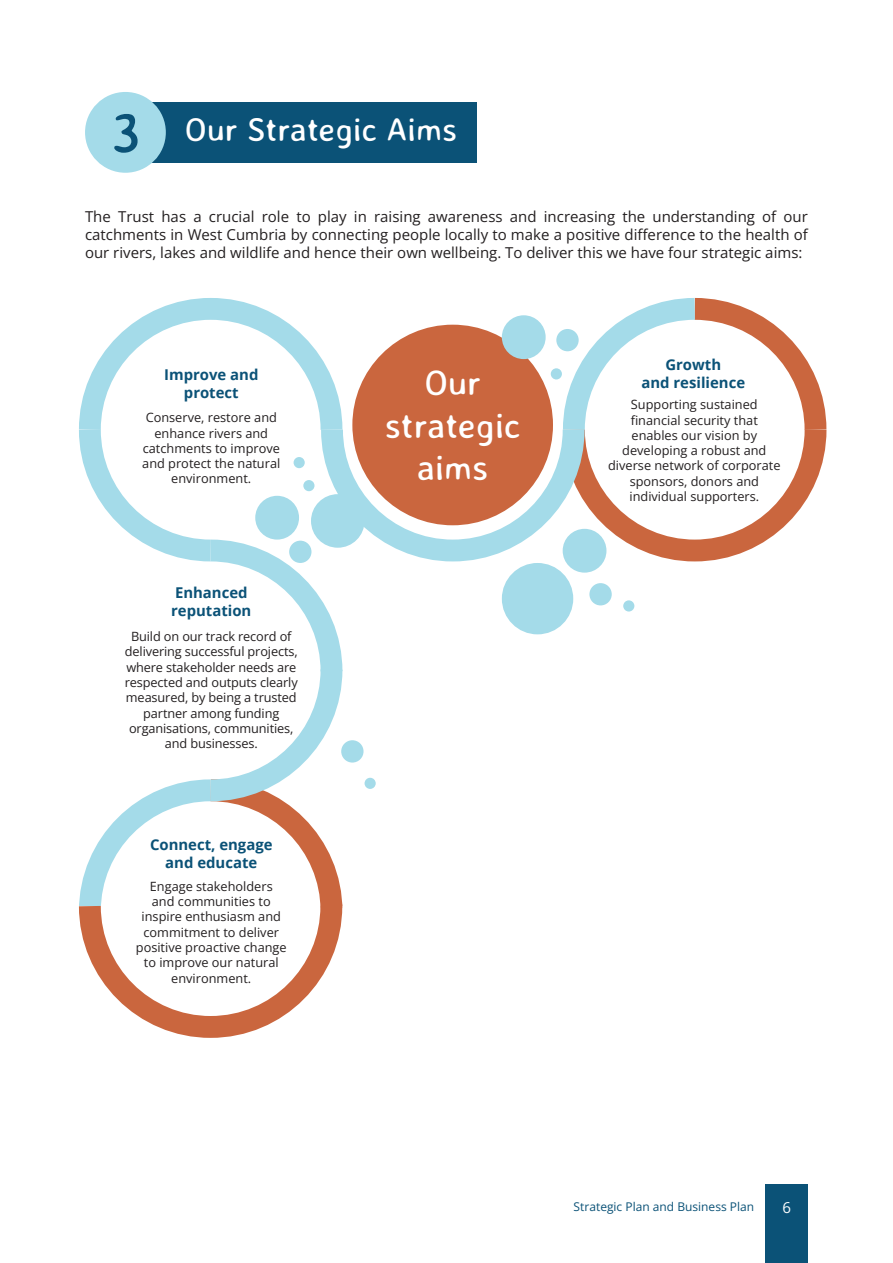
<style>
.page{position:relative;width:893px;height:1263px;background:#fff}
.page>*{position:absolute;margin:0;border:0;box-sizing:border-box;transform-origin:0 0}
.t1{font:57.15px "Averia Sans Libre";color:#0b5277}
.t2{font:35.4px/42.6px "Averia Sans Libre";color:#fff;text-align:center}
.t3{font:33px "Averia Sans Libre";color:#fff}
.t4{font:15px/18px "Open Sans";color:#231f20;text-align:justify}
.t5{font:15px "Open Sans";color:#fff}
.t6{font:700 14.85px/17.9px "Open Sans";color:#0b5277;text-align:center}
.t7{font:12.75px/15.3px "Open Sans";color:#231f20;text-align:center}
.t8{font:12px "Open Sans";color:#0b5277}
</style>
<div class="page">
<div style="left:765px;top:1184px;width:43px;height:79px;background:#0b5277"></div>
<div style="left:100px;top:102px;width:376px;height:61px;background:#0b5277"></div>
<div style="left:85px;top:92px;width:81px;height:81px;background:#a4dbe9;border-radius:50%"></div>
<div style="left:502px;top:563px;width:71px;height:71px;background:#a4dbe9;border-radius:50%"></div>
<svg style="left:595px;top:452px;width:230px;height:113px"></svg>
<svg style="left:80px;top:298px;width:261px;height:110px"></svg>
<svg style="left:353px;top:442px;width:242px;height:130px"></svg>
<svg style="left:552px;top:298px;width:275px;height:154px"></svg>
<div style="left:352px;top:325px;width:201px;height:200px;background:#ca663e;border-radius:50%"></div>
<svg style="left:79px;top:408px;width:274px;height:476px"></svg>
<svg style="left:79px;top:884px;width:264px;height:154px"></svg>
<div style="left:563px;top:529px;width:43px;height:44px;background:#a4dbe9;border-radius:50%"></div>
<div style="left:589px;top:583px;width:23px;height:22px;background:#a4dbe9;border-radius:50%"></div>
<div style="left:623px;top:600px;width:11px;height:11px;background:#a4dbe9;border-radius:50%"></div>
<div style="left:311px;top:494px;width:54px;height:54px;background:#a4dbe9;border-radius:50%"></div>
<div style="left:289px;top:541px;width:22px;height:22px;background:#a4dbe9;border-radius:50%"></div>
<div style="left:255px;top:496px;width:44px;height:44px;background:#a4dbe9;border-radius:50%"></div>
<div style="left:303px;top:480px;width:11px;height:11px;background:#a4dbe9;border-radius:50%"></div>
<div style="left:294px;top:457px;width:11px;height:11px;background:#a4dbe9;border-radius:50%"></div>
<div style="left:341px;top:740px;width:23px;height:22px;background:#a4dbe9;border-radius:50%"></div>
<div style="left:365px;top:778px;width:11px;height:11px;background:#a4dbe9;border-radius:50%"></div>
<div style="left:502px;top:315px;width:44px;height:44px;background:#a4dbe9;border-radius:50%"></div>
<div style="left:556px;top:329px;width:23px;height:22px;background:#a4dbe9;border-radius:50%"></div>
<div style="left:551px;top:368px;width:11px;height:11px;background:#a4dbe9;border-radius:50%"></div>
<div style="left:321px;top:895px;width:21px;height:22px;background:#ca663e;border-radius:50%"></div>
<p class="t1" style="left:110px;top:97px;width:32px">3</p>
<p class="t3" style="left:185px;top:110px;width:273px">Our Strategic Aims</p>
<p class="t4" style="left:85px;top:207px;width:724px">The Trust has a crucial role to play in raising awareness and increasing the understanding of our catchments in West Cumbria by connecting people locally to make a positive difference to the health of our rivers, lakes and wildlife and hence their own wellbeing. To deliver this we have four strategic aims:</p>
<p class="t6" style="left:164px;top:365px;width:96px">Improve and protect</p>
<p class="t7" style="left:142px;top:410px;width:140px">Conserve, restore and enhance rivers and catchments to improve and protect the natural environment.</p>
<p class="t6" style="left:171px;top:583px;width:82px;text-align:left">Enhanced reputation</p>
<p class="t7" style="left:125px;top:628px;width:174px">Build on our track record of delivering successful projects, where stakeholder needs are respected and outputs clearly measured, by being a trusted partner among funding organisations, communities, and businesses.</p>
<p class="t6" style="left:150px;top:835px;width:124px">Connect, engage and educate</p>
<p class="t7" style="left:136px;top:878px;width:152px">Engage stakeholders<br>and communities to inspire enthusiasm and commitment to deliver positive proactive change to improve our natural environment.</p>
<p class="t2" style="left:385px;top:361px;width:137px">Our strategic aims</p>
<p class="t6" style="left:641px;top:356px;width:105px">Growth<br>and resilience</p>
<p class="t7" style="left:608px;top:397px;width:174px">Supporting sustained<br>fi nancial security that enables our vision by developing a robust and diverse network of corporate sponsors, donors and individual supporters.</p>
<p class="t8" style="left:574px;top:1198px;width:182px">Strategic Plan and Business Plan</p>
<p class="t5" style="left:782px;top:1197px;width:10px">6</p>
</div>
